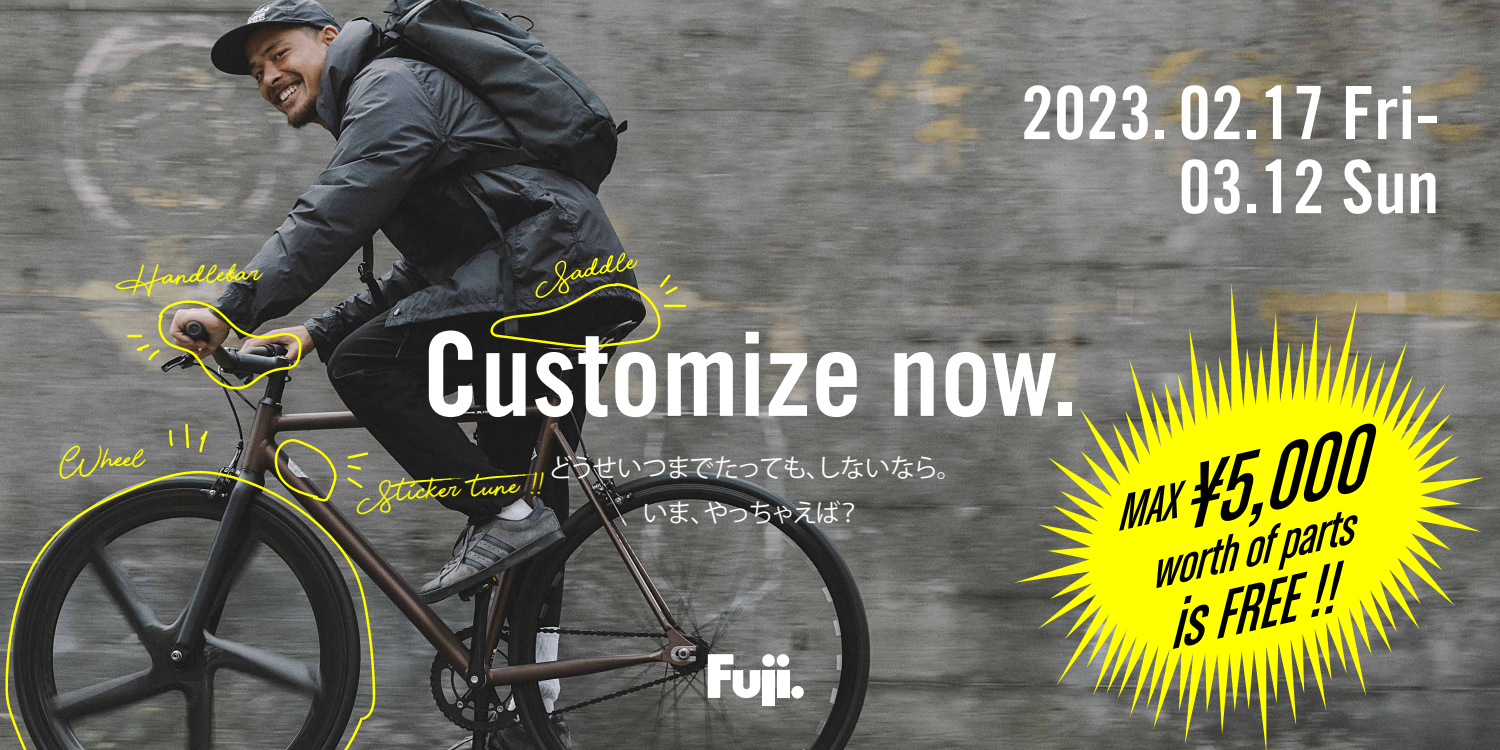
<style>
.page{position:relative;width:1500px;height:750px;background:#fff}
.page>*{position:absolute;margin:0;border:0;box-sizing:border-box;transform-origin:0 0}
.t1{font:116.62px "Trade Gothic LT Std Bd Cn 20";color:#fff}
.t2{font:italic 95.81px "Chalet Comprime Cologne Sixty";color:#000}
.t3{font:73.56px/74.1px "Trade Gothic LT Std Bd Cn 20";color:#fff;text-align:right}
.t4{font:italic 69.81px "Chalet Comprime Cologne Sixty";color:#000}
.t5{font:italic 52px "Chalet Comprime Cologne Sixty";color:#000}
.t6{font:45.31px "Beauty";color:#ff0}
.t7{font:25px/44.8px "Koz Go Pr 6 N";letter-spacing:-.07em;color:#fff;text-align:center}
.s1{font-size:52.88px}
</style>
<div class="page">
<img style="left:0;top:0;width:1500px;height:750px">
<div style="left:762px;top:654px;width:13px;height:13px;background:#fff;border-radius:50%"></div>
<div style="left:777px;top:654px;width:12px;height:13px;background:#fff;border-radius:50%"></div>
<div style="left:791px;top:686px;width:13px;height:12px;background:#fff;border-radius:50%"></div>
<div style="left:777px;top:670px;width:12px;height:28px;background:#fff"></div>
<div style="left:762px;top:670px;width:13px;height:36px;background:#fff"></div>
<svg style="left:708px;top:654px;width:52px;height:44px"></svg>
<svg style="left:347px;top:452px;width:22px;height:7px"></svg>
<svg style="left:347px;top:465px;width:14px;height:5px"></svg>
<img style="left:127px;top:300px;width:175px;height:90px">
<svg style="left:199px;top:430px;width:9px;height:23px"></svg>
<svg style="left:185px;top:423px;width:4px;height:26px"></svg>
<svg style="left:169px;top:430px;width:4px;height:16px"></svg>
<svg style="left:490px;top:274px;width:196px;height:74px;background:#4c4c39"></svg>
<svg style="left:1014px;top:282px;width:471px;height:468px;background:#aaaa3d"></svg>
<svg style="left:5px;top:471px;width:370px;height:279px;background:#4e4f4a"></svg>
<svg style="left:272px;top:438px;width:65px;height:64px;background:#7b7959"></svg>
<h3 class="t3" style="left:1021px;top:75px;width:420px">2023. 02.17 Fri-<br>03.12 Sun</h3>
<p class="t6" style="left:125px;top:261px;width:137px;rotate:-3deg">Handlebar</p>
<p class="t6" style="left:544px;top:259px;width:92px;rotate:-10deg">Saddle</p>
<h1 class="t1" style="left:422px;top:303px;width:658px">Customize now.</h1>
<p class="t6" style="left:60px;top:442px;width:86px">Wheel</p>
<p class="t7" style="left:548px;top:446px;width:415px">どうせいつまでたっても、しないなら。いま、やっちゃえば？</p>
<p class="t6" style="left:369px;top:476px;width:176px;rotate:-3deg">Sticker tune !!</p>
<h2 class="t2" style="left:1101px;top:464px;width:253px;rotate:-13deg"><span class="s1">MAX</span> ¥5,000</h2>
<p class="t5" style="left:1141px;top:545px;width:208px;rotate:-13deg">worth of parts</p>
<h3 class="t4" style="left:1157px;top:590px;width:170px;rotate:-13deg">is FREE !!</h3>
</div>
